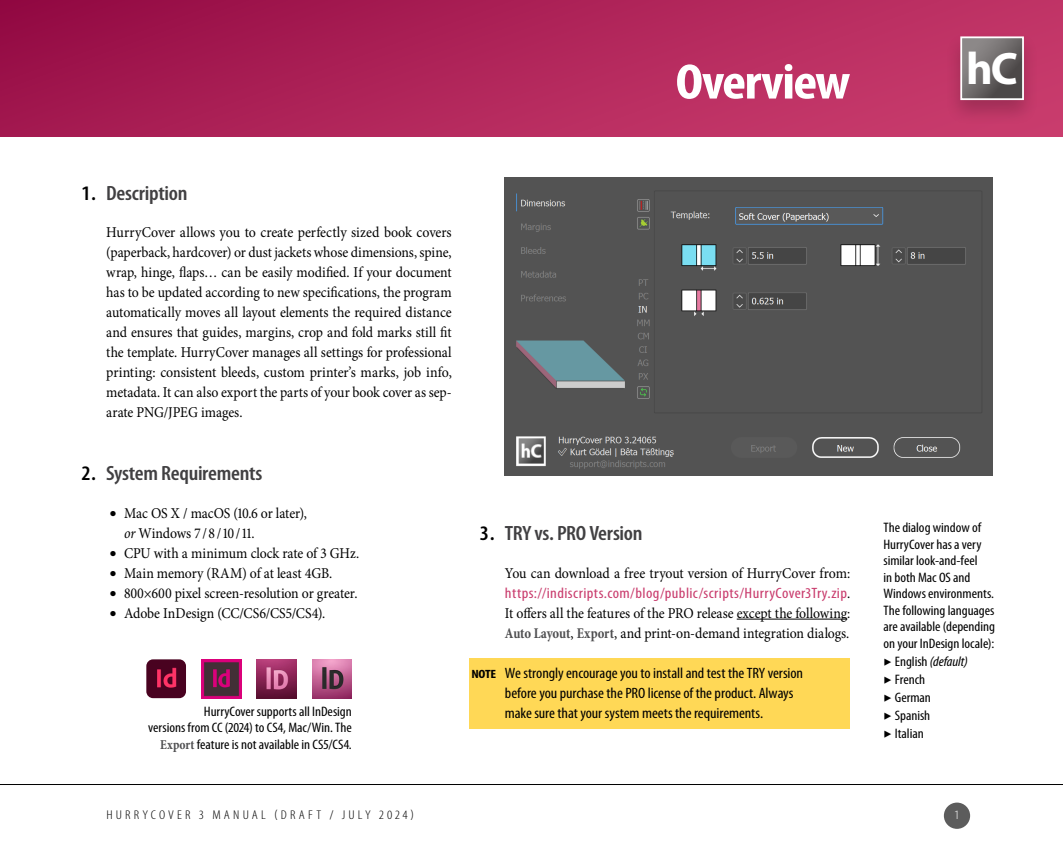
<style>
.page{position:relative;width:1063px;height:851px;background:#fff}
.page>*{position:absolute;margin:0;border:0;box-sizing:border-box;transform-origin:0 0}
.t1{font:700 condensed 50px "Myriad Pro";letter-spacing:-.025em;color:#fff;scale:1.14 1}
.t2{font:700 45.62px "Myriad Pro";color:#fff}
.t3{font:600 condensed 20.75px "Myriad Pro";letter-spacing:-.015em;color:#414042;scale:1.09 1}
.t4{font:15px/20px "Minion Pro";letter-spacing:-.005em;color:#000;text-align:justify;scale:.93 1}
.t5{font:15px/20px "Minion Pro";letter-spacing:-.005em;color:#000;scale:.92 1}
.t6{font:condensed 15px/20px "Myriad Pro";letter-spacing:-.005em;color:#000;scale:1.08 1}
.t7{font:condensed 15px "Myriad Pro";letter-spacing:.025em;color:#c93c6d;scale:1.11 1}
.t8{font:condensed 13.75px/16.5px "Myriad Pro";letter-spacing:-.005em;color:#000;scale:1.08 1}
.t9{font:300 condensed 12.75px "Myriad Pro";letter-spacing:.22em;color:#000;scale:1.14 1}
.t10{font:300 condensed 12.75px "Myriad Pro";color:#fff;scale:1.14 1}
.s1{color:#000}
.s2{font-family:"Myriad Pro";font-weight:900;font-stretch:semi-expanded;font-size:17.25px}
.s3{font-style:italic}
.s4{font-family:"Minion Pro";font-weight:700;color:#4f4f51}
.s5{font-family:"Minion Pro";font-stretch:normal;color:#000}
.s6{font-weight:700;font-stretch:condensed;color:#4f4f51}
.s7{font-weight:700;font-size:12px}
.s8{font-family:"Minion Pro";font-stretch:normal;font-size:15px}
</style>
<div class="page">
<div style="left:944px;top:802px;width:26px;height:26px;background:#5c5c5c;border-radius:50%"></div>
<div style="left:0;top:0;width:1063px;height:136px;background:linear-gradient(to right,#9c124a,#c73a6b)"></div>
<hr style="left:0;top:784px;width:1063px;height:1px;background:#000">
<div style="left:945px;top:32px;width:95px;height:94px;background:#000;opacity:.2"></div>
<svg style="left:959px;top:36px;width:66px;height:65px;background:#7e7476"></svg>
<img style="left:505px;top:177px;width:487px;height:298px">
<hr style="left:737px;top:618px;width:110px;height:1px;background:#000">
<div style="left:469px;top:658px;width:381px;height:70px;background:#ffd856"></div>
<img style="left:202px;top:659px;width:39px;height:39px">
<img style="left:146px;top:659px;width:40px;height:39px">
<img style="left:257px;top:659px;width:40px;height:39px">
<img style="left:312px;top:659px;width:40px;height:39px">
<h1 class="t1" style="left:676px;top:51px;width:155px">Overview</h1>
<h2 class="t2" style="left:966px;top:38px;width:53px">hC</h2>
<h3 class="t3" style="left:81px;top:181px;width:99px"><span class="s1">1.</span> Description</h3>
<p class="t4" style="left:106px;top:222px;width:373px">HurryCover allows you to create perfectly sized book covers (paperback, hardcover) or dust jackets whose dimensions, spine, wrap, hinge, flaps… can be easily modified. If your document has to be updated according to new specifications, the program automatically moves all layout elements the required distance and ensures that guides, margins, crop and fold marks still fit the template. HurryCover manages all settings for professional printing: consistent bleeds, custom printer’s marks, job info, metadata. It can also export the parts of your book cover as sep&shy;arate PNG/JPEG images.</p>
<h3 class="t3" style="left:81px;top:461px;width:168px"><span class="s1">2.</span> System Requirements</h3>
<p class="t5" style="left:124px;top:502px;width:200px;text-indent:-14px"><span class="s2">•</span> Mac OS X / macOS (10.6 or later), <span class="s3">or</span> Windows 7 / 8 /10/11.</p>
<p class="t5" style="left:110px;top:542px;width:273px"><span class="s2">•</span> CPU with a minimum clock rate of 3 GHz.</p>
<p class="t5" style="left:110px;top:562px;width:243px"><span class="s2">•</span> Main memory (RAM) of at least 4GB.</p>
<p class="t5" style="left:110px;top:582px;width:271px"><span class="s2">•</span> 800×600 pixel screen-resolution or greater.</p>
<p class="t5" style="left:110px;top:602px;width:236px"><span class="s2">•</span> Adobe InDesign (CC/CS6/CS5/CS4).</p>
<p class="t8" style="left:148px;top:703px;width:190px;text-align:right">HurryCover supports all InDesign<br>versions from CC (2024) to CS4, Mac/Win. The<br><span class="s4">Export</span> feature is not available in CS5/CS4.</p>
<h3 class="t3" style="left:480px;top:521px;width:151px"><span class="s1">3.</span> TRY vs. PRO Version</h3>
<p class="t4" style="left:505px;top:562px;width:373px">You can download a free tryout version of HurryCover from:</p>
<p class="t7" style="left:505px;top:583px;width:313px">https://indiscripts.com/blog/public/scripts/HurryCover3Try.zip<span class="s5">.</span></p>
<p class="t5" style="left:505px;top:602px;width:377px">It offers all the features of the PRO release except the following:<br><span class="s6">Auto Layout</span>, <span class="s6">Export</span>, and print-on-demand integration dialogs.</p>
<p class="t6" style="left:505px;top:662px;width:278px;text-indent:-34px"><span class="s7">NOTE</span> We strongly encourage you to install and test the TRY version before you purchase the PRO license of the product. Always make sure that your system meets the requirements.</p>
<p class="t9" style="left:106px;top:807px;width:271px">HURRYCOVER 3 MANUAL (DRAFT / JULY 2024)</p>
<p class="t8" style="left:883px;top:519px;width:105px">The dialog window of<br>HurryCover has a very similar look-and-feel<br>in both Mac OS and<br>Windows environments.<br>The following languages are available (depending on your InDesign locale):</p>
<p class="t8" style="left:883px;top:652px;width:80px;line-height:18px"><span class="s8">▶</span> English <span class="s3">(default) </span><span class="s8">▶</span> French<br><span class="s8">▶</span> German<br><span class="s8">▶</span> Spanish<br><span class="s8">▶</span> Italian</p>
<p class="t10" style="left:954px;top:807px;width:6px">1</p>
</div>
